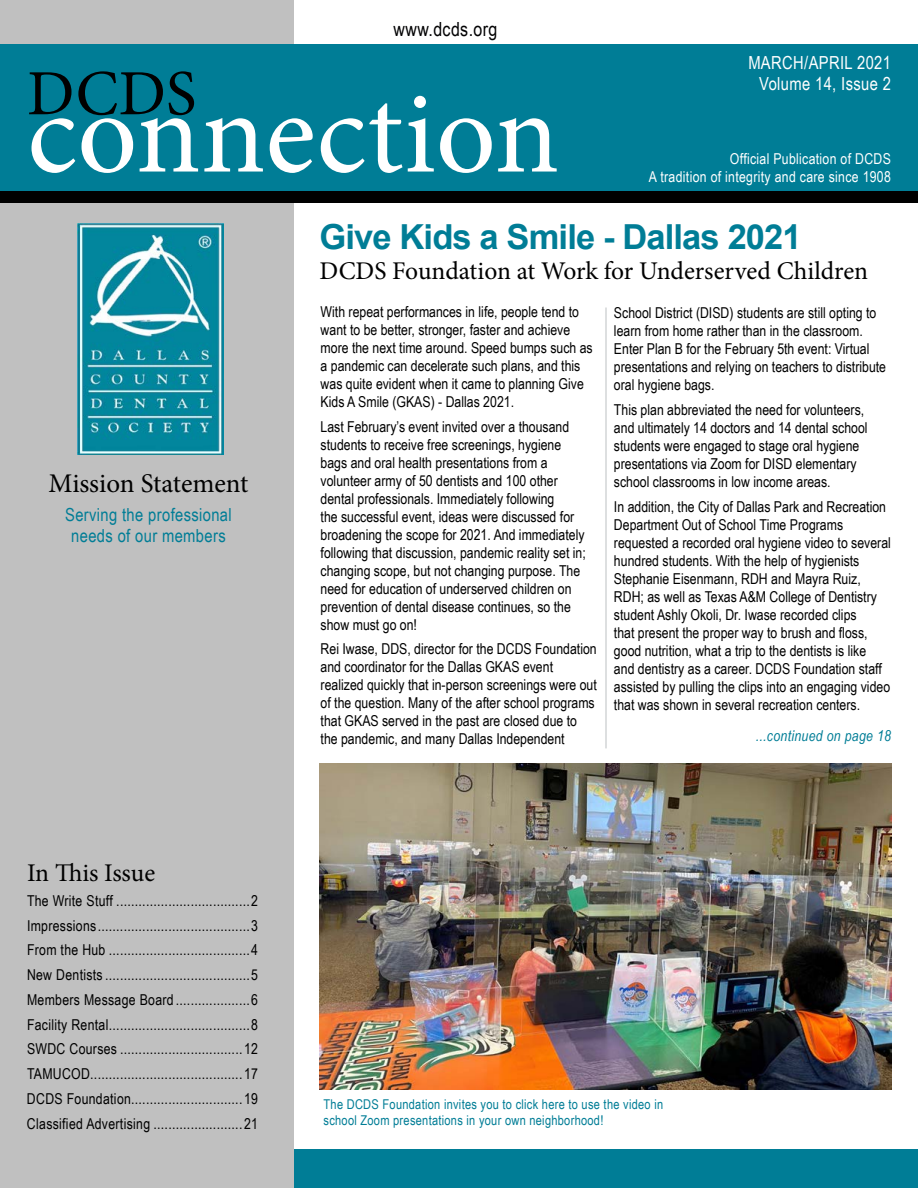
<style>
.page{position:relative;width:918px;height:1188px;background:#fff}
.page>*{position:absolute;margin:0;border:0;box-sizing:border-box;transform-origin:0 0}
.t1{font:118.5px "Minion Pro";color:#fff}
.t2{font:64.5px "Minion Pro";color:#000}
.t3{font:700 34.5px "Arial";letter-spacing:-.025em;color:#007d96}
.t4{font:27px "Minion Pro";letter-spacing:-.005em;color:#000}
.t5{font:25.5px "Minion Pro";letter-spacing:-.005em;color:#000}
.t6{font:19.5px "Arial Narrow";letter-spacing:.02em;color:#020203}
.t7{font:18px/21px "Arial Narrow";letter-spacing:.02em;color:#007d96;text-align:center}
.t8{font:18px/21.6px "Arial Narrow";letter-spacing:.02em;color:#fff;text-align:right}
.t9{font:15px/18px "Arial Narrow";color:#000}
.t10{font:15px/18px "Arial Narrow";letter-spacing:.02em;color:#fff;text-align:right}
.t11{font:italic 15px "Arial Narrow";letter-spacing:.02em;color:#007d96}
.t12{font:13.5px/16.2px "Arial Narrow";letter-spacing:.02em;color:#007d96}
</style>
<div class="page">
<div style="left:0;top:1149px;width:918px;height:39px;background:#007d96"></div>
<div style="left:0;top:0;width:293px;height:1188px;background:#c0c0c0"></div>
<div style="left:0;top:44px;width:918px;height:157px;background:#007d96"></div>
<div style="left:0;top:191px;width:918px;height:12px;background:#000"></div>
<img style="left:78px;top:224px;width:145px;height:231px">
<hr style="left:605px;top:308px;width:2px;height:440px;background:#d3d5d6">
<img style="left:319px;top:763px;width:572px;height:326px">
<h3 class="t6" style="left:394px;top:15px;width:105px">www.dcds.org</h3>
<h2 class="t2" style="left:27px;top:50px;width:171px">DCDS</h2>
<h1 class="t1" style="left:27px;top:54px;width:534px">connection</h1>
<p class="t8" style="left:748px;top:51px;width:144px">MARCH/APRIL 2021<br>Volume 14, Issue 2</p>
<p class="t10" style="left:649px;top:149px;width:243px">Official Publication of DCDS<br>A tradition of integrity and care since 1908</p>
<h3 class="t4" style="left:49px;top:466px;width:201px">Mission Statement</h3>
<p class="t7" style="left:65px;top:503px;width:168px">Serving the professional needs of our members</p>
<h3 class="t5" style="left:27px;top:856px;width:130px">In This Issue</h3>
<p class="t9" style="left:27px;top:888px;width:233px;line-height:24.8px;text-align:justify">The Write Stuff ....................................2<br>Impressions.........................................3<br>From the Hub ......................................4<br>New Dentists .......................................5<br>Members Message Board ....................6<br>Facility Rental......................................8<br>SWDC Courses .................................12<br>TAMUCOD.........................................17<br>DCDS Foundation..............................19<br>Classified Advertising ........................21</p>
<h3 class="t3" style="left:320px;top:212px;width:484px">Give Kids a Smile - Dallas 2021</h3>
<h3 class="t5" style="left:320px;top:254px;width:550px">DCDS Foundation at Work for Underserved Children</h3>
<p class="t9" style="left:321px;top:302px;width:274px">With repeat performances in life, people tend to want to be better, stronger, faster and achieve more the next time around. Speed bumps such as a pandemic can decelerate such plans, and this was quite evident when it came to planning Give Kids A Smile (GKAS) - Dallas 2021.</p>
<p class="t9" style="left:321px;top:417px;width:267px">Last February’s event invited over a thousand students to receive free screenings, hygiene bags and oral health presentations from a volunteer army of 50 dentists and 100 other dental professionals. Immediately following<br>the successful event, ideas were discussed for broadening the scope for 2021. And immediately following that discussion, pandemic reality set in; changing scope, but not changing purpose. The need for education of underserved children on prevention of dental disease continues, so the show must go on!</p>
<p class="t9" style="left:321px;top:640px;width:278px">Rei Iwase, DDS, director for the DCDS Foundation and coordinator for the Dallas GKAS event realized quickly that in-person screenings were out of the question. Many of the after school programs that GKAS served in the past are closed due to the pandemic, and many Dallas Independent</p>
<p class="t9" style="left:614px;top:304px;width:274px">School District (DISD) students are still opting to learn from home rather than in the classroom.<br>Enter Plan B for the February 5th event: Virtual presentations and relying on teachers to distribute oral hygiene bags.</p>
<p class="t9" style="left:614px;top:400px;width:255px">This plan abbreviated the need for volunteers, and ultimately 14 doctors and 14 dental school students were engaged to stage oral hygiene presentations via Zoom for DISD elementary school classrooms in low income areas.</p>
<p class="t9" style="left:614px;top:497px;width:278px">In addition, the City of Dallas Park and Recreation Department Out of School Time Programs requested a recorded oral hygiene video to several hundred students. With the help of hygienists Stephanie Eisenmann, RDH and Mayra Ruiz, RDH; as well as Texas A&amp;M College of Dentistry student Ashly Okoli, Dr. Iwase recorded clips<br>that present the proper way to brush and floss, good nutrition, what a trip to the dentists is like<br>and dentistry as a career. DCDS Foundation staff assisted by pulling the clips into an engaging video that was shown in several recreation centers.</p>
<p class="t11" style="left:756px;top:726px;width:137px">...continued on page 18</p>
<p class="t12" style="left:324px;top:1096px;width:341px">The DCDS Foundation invites you to click here to use the video in school Zoom presentations in your own neighborhood!</p>
</div>
